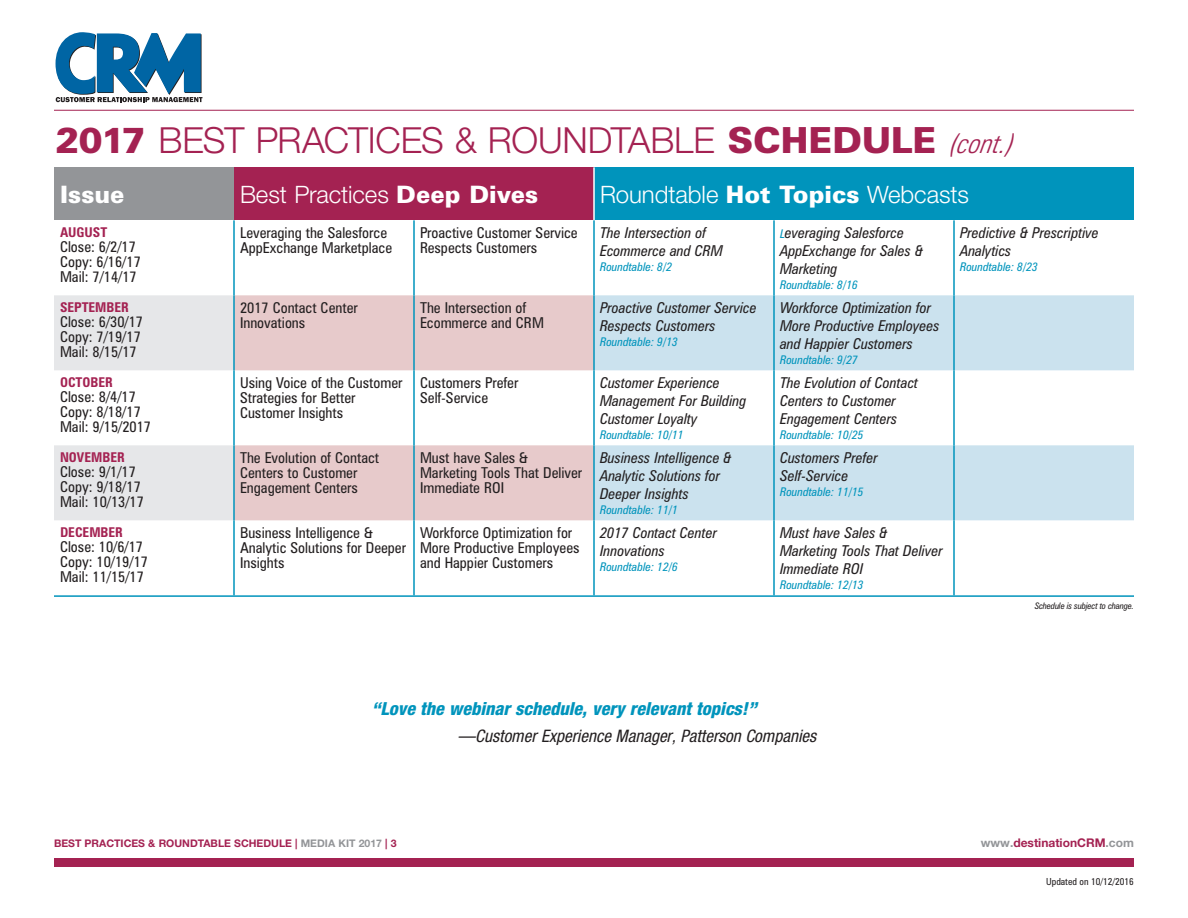
<style>
.page{position:relative;width:1188px;height:918px;background:#fff}
.page>*{position:absolute;margin:0;border:0;box-sizing:border-box;transform-origin:0 0}
.t1{font:300 36px "Helvetica Neue";letter-spacing:-.01em;color:#a42252}
.MK16_TABLE_HED{font:300 24px "Helvetica Neue";letter-spacing:-.005em;color:#fff}
.MK16_TABLE_HED-2{font:900 24px "Zurich BT";letter-spacing:.005em;color:#fff}
._2011_HEADLINE{font:italic 800 condensed 18px "Helvetica Neue";color:#0094bc}
._2011_HEADLINE-2{font:italic condensed 17.25px "Helvetica Neue";color:#231f20}
.MK16_TABLE1{font:condensed 15px/15px "Zurich BT";color:#231f20}
.MK16_TABLE1-2{font:italic condensed 15px/18px "Zurich BT";color:#231f20}
.t2{font:700 condensed 13.5px "Zurich BT";color:#a42252}
.MK16_TABLE1-3{font:italic condensed 12px "Zurich BT";color:#0094bc}
.t3{font:700 12px "Helvetica Neue";color:#a42252}
.t4{font:700 10.5px "Helvetica Neue";color:#a42252}
.t5{font:condensed 9.75px "Zurich BT";color:#231f20}
.t6{font:italic condensed 9px "Zurich BT";letter-spacing:-.02em;color:#231f20}
.s1{font-family:"Zurich BT";font-weight:900}
.s2{font-family:"Zurich BT";font-style:italic;font-stretch:condensed;font-size:27px}
.s3{font-size:12px;color:#0094bc}
.s4{color:#939598}
</style>
<div class="page">
<div style="left:54px;top:858px;width:1080px;height:8px;background:#a42252"></div>
<svg style="left:56px;top:32px;width:146px;height:70px"></svg>
<hr style="left:54px;top:110px;width:1080px;height:1px;background:#a42252">
<div style="left:54px;top:167px;width:180px;height:53px;background:#939598"></div>
<div style="left:234px;top:167px;width:360px;height:53px;background:#a42252"></div>
<div style="left:594px;top:167px;width:540px;height:53px;background:#0094bc"></div>
<svg style="left:54px;top:295px;width:179px;height:225px"></svg>
<svg style="left:235px;top:295px;width:358px;height:225px;fill:#e7cacb"></svg>
<svg style="left:595px;top:295px;width:539px;height:225px;fill:#cbe2ee"></svg>
<hr style="left:593px;top:167px;width:2px;height:53px;background:#fff">
<hr style="left:233px;top:220px;width:2px;height:75px;background:#0094bc">
<hr style="left:413px;top:220px;width:2px;height:75px;background:#0094bc">
<hr style="left:593px;top:220px;width:2px;height:75px;background:#0094bc">
<hr style="left:773px;top:220px;width:2px;height:75px;background:#0094bc">
<hr style="left:953px;top:220px;width:2px;height:75px;background:#0094bc">
<hr style="left:233px;top:295px;width:2px;height:75px;background:#0094bc">
<hr style="left:413px;top:295px;width:2px;height:75px;background:#0094bc">
<hr style="left:593px;top:295px;width:2px;height:75px;background:#0094bc">
<hr style="left:773px;top:295px;width:2px;height:75px;background:#0094bc">
<hr style="left:953px;top:295px;width:2px;height:75px;background:#0094bc">
<hr style="left:233px;top:370px;width:2px;height:75px;background:#0094bc">
<hr style="left:413px;top:370px;width:2px;height:75px;background:#0094bc">
<hr style="left:593px;top:370px;width:2px;height:75px;background:#0094bc">
<hr style="left:773px;top:370px;width:2px;height:75px;background:#0094bc">
<hr style="left:953px;top:370px;width:2px;height:75px;background:#0094bc">
<hr style="left:233px;top:445px;width:2px;height:75px;background:#0094bc">
<hr style="left:413px;top:445px;width:2px;height:75px;background:#0094bc">
<hr style="left:593px;top:445px;width:2px;height:75px;background:#0094bc">
<hr style="left:773px;top:445px;width:2px;height:75px;background:#0094bc">
<hr style="left:953px;top:445px;width:2px;height:75px;background:#0094bc">
<hr style="left:233px;top:520px;width:2px;height:75px;background:#0094bc">
<hr style="left:413px;top:520px;width:2px;height:75px;background:#0094bc">
<hr style="left:593px;top:520px;width:2px;height:75px;background:#0094bc">
<hr style="left:773px;top:520px;width:2px;height:75px;background:#0094bc">
<hr style="left:953px;top:520px;width:2px;height:75px;background:#0094bc">
<hr style="left:54px;top:595px;width:180px;height:2px;background:#0094bc">
<hr style="left:234px;top:595px;width:180px;height:2px;background:#0094bc">
<hr style="left:414px;top:595px;width:180px;height:2px;background:#0094bc">
<hr style="left:594px;top:595px;width:180px;height:2px;background:#0094bc">
<hr style="left:774px;top:595px;width:180px;height:2px;background:#0094bc">
<hr style="left:954px;top:595px;width:180px;height:2px;background:#0094bc">
<p class="t1" style="left:56px;top:118px;width:969px"><span class="s1">2017</span> BEST PRACTICES &amp; ROUNDTABLE <span class="s1">SCHEDULE</span> <span class="s2">(cont.)</span></p>
<p class="MK16_TABLE_HED-2" style="left:60px;top:180px;width:66px">Issue</p>
<p class="MK16_TABLE_HED" style="left:240px;top:180px;width:300px">Best Practices <span class="s1">Deep Dives</span></p>
<p class="MK16_TABLE_HED" style="left:600px;top:180px;width:370px">Roundtable <span class="s1">Hot Topics</span> Webcasts</p>
<p class="t2" style="left:60px;top:224px;width:49px">AUGUST</p>
<p class="MK16_TABLE1" style="left:60px;top:239px;width:77px">Close: 6/2/17</p>
<p class="MK16_TABLE1" style="left:60px;top:254px;width:82px">Copy: 6/16/17</p>
<p class="MK16_TABLE1" style="left:60px;top:269px;width:78px">Mail: 7/14/17</p>
<p class="MK16_TABLE1" style="left:240px;top:225px;width:154px">Leveraging the Salesforce<br>AppExchange Marketplace</p>
<p class="MK16_TABLE1" style="left:420px;top:225px;width:159px">Proactive Customer Service<br>Respects Customers</p>
<p class="MK16_TABLE1-2" style="left:600px;top:223px;width:125px">The Intersection of<br>Ecommerce and CRM</p>
<p class="MK16_TABLE1-3" style="left:600px;top:259px;width:74px">Roundtable: 8/2</p>
<p class="MK16_TABLE1-2" style="left:780px;top:223px;width:145px"><span class="s3">L</span>everaging Salesforce<br>AppExchange for Sales &amp;<br>Marketing</p>
<p class="MK16_TABLE1-3" style="left:780px;top:277px;width:79px">Roundtable: 8/16</p>
<p class="MK16_TABLE1-2" style="left:960px;top:223px;width:140px">Predictive &amp; Prescriptive<br>Analytics</p>
<p class="MK16_TABLE1-3" style="left:960px;top:259px;width:79px">Roundtable: 8/23</p>
<p class="t2" style="left:60px;top:299px;width:70px">SEPTEMBER</p>
<p class="MK16_TABLE1" style="left:60px;top:314px;width:85px">Close: 6/30/17</p>
<p class="MK16_TABLE1" style="left:60px;top:329px;width:82px">Copy: 7/19/17</p>
<p class="MK16_TABLE1" style="left:60px;top:344px;width:78px">Mail: 8/15/17</p>
<p class="t2" style="left:60px;top:374px;width:54px">OCTOBER</p>
<p class="MK16_TABLE1" style="left:60px;top:389px;width:77px">Close: 8/4/17</p>
<p class="MK16_TABLE1" style="left:60px;top:404px;width:82px">Copy: 8/18/17</p>
<p class="MK16_TABLE1" style="left:60px;top:419px;width:93px">Mail: 9/15/2017</p>
<p class="t2" style="left:60px;top:449px;width:66px">NOVEMBER</p>
<p class="MK16_TABLE1" style="left:60px;top:464px;width:77px">Close: 9/1/17</p>
<p class="MK16_TABLE1" style="left:60px;top:479px;width:82px">Copy: 9/18/17</p>
<p class="MK16_TABLE1" style="left:60px;top:494px;width:85px">Mail: 10/13/17</p>
<p class="t2" style="left:60px;top:524px;width:64px">DECEMBER</p>
<p class="MK16_TABLE1" style="left:60px;top:539px;width:85px">Close: 10/6/17</p>
<p class="MK16_TABLE1" style="left:60px;top:554px;width:90px">Copy: 10/19/17</p>
<p class="MK16_TABLE1" style="left:60px;top:569px;width:85px">Mail: 11/15/17</p>
<p class="MK16_TABLE1" style="left:240px;top:300px;width:119px">2017 Contact Center<br>Innovations</p>
<p class="MK16_TABLE1" style="left:420px;top:300px;width:125px">The Intersection of<br>Ecommerce and CRM</p>
<p class="MK16_TABLE1-2" style="left:600px;top:298px;width:158px">Proactive Customer Service<br>Respects Customers</p>
<p class="MK16_TABLE1-3" style="left:600px;top:334px;width:79px">Roundtable: 9/13</p>
<p class="MK16_TABLE1" style="left:240px;top:375px;width:164px">Using Voice of the Customer<br>Strategies for Better<br>Customer Insights</p>
<p class="MK16_TABLE1" style="left:420px;top:375px;width:100px">Customers Prefer<br>Self‑Service</p>
<p class="MK16_TABLE1-2" style="left:600px;top:373px;width:148px">Customer Experience<br>Management For Building<br>Customer Loyalty</p>
<p class="MK16_TABLE1-3" style="left:600px;top:427px;width:85px">Roundtable: 10/11</p>
<p class="MK16_TABLE1" style="left:240px;top:450px;width:141px">The Evolution of Contact<br>Centers to Customer<br>Engagement Centers</p>
<p class="MK16_TABLE1" style="left:420px;top:450px;width:164px">Must have Sales &amp;<br>Marketing Tools That Deliver<br>Immediate ROI</p>
<p class="MK16_TABLE1-2" style="left:600px;top:448px;width:133px">Business Intelligence &amp;<br>Analytic Solutions for<br>Deeper Insights</p>
<p class="MK16_TABLE1-3" style="left:600px;top:502px;width:79px">Roundtable: 11/1</p>
<p class="MK16_TABLE1" style="left:240px;top:525px;width:168px">Business Intelligence &amp;<br>Analytic Solutions for Deeper<br>Insights</p>
<p class="MK16_TABLE1" style="left:420px;top:525px;width:161px">Workforce Optimization for<br>More Productive Employees and Happier Customers</p>
<p class="MK16_TABLE1-2" style="left:600px;top:523px;width:119px">2017 Contact Center<br>Innovations</p>
<p class="MK16_TABLE1-3" style="left:600px;top:559px;width:79px">Roundtable: 12/6</p>
<p class="MK16_TABLE1-2" style="left:780px;top:298px;width:161px">Workforce Optimization for<br>More Productive Employees and Happier Customers</p>
<p class="MK16_TABLE1-3" style="left:780px;top:352px;width:79px">Roundtable: 9/27</p>
<p class="MK16_TABLE1-2" style="left:780px;top:373px;width:140px">The Evolution of Contact<br>Centers to Customer<br>Engagement Centers</p>
<p class="MK16_TABLE1-3" style="left:780px;top:427px;width:85px">Roundtable: 10/25</p>
<p class="MK16_TABLE1-2" style="left:780px;top:448px;width:99px">Customers Prefer<br>Self‑Service</p>
<p class="MK16_TABLE1-3" style="left:780px;top:484px;width:85px">Roundtable: 11/15</p>
<p class="MK16_TABLE1-2" style="left:780px;top:523px;width:164px">Must have Sales &amp;<br>Marketing Tools That Deliver<br>Immediate ROI</p>
<p class="MK16_TABLE1-3" style="left:780px;top:577px;width:85px">Roundtable: 12/13</p>
<p class="_2011_HEADLINE" style="left:372px;top:697px;width:386px">“Love the webinar schedule, very relevant topics!”</p>
<p class="_2011_HEADLINE-2" style="left:458px;top:726px;width:360px">—Customer Experience Manager, Patterson Companies</p>
<p class="t6" style="left:1035px;top:600px;width:101px">Schedule is subject to change.</p>
<p class="t4" style="left:54px;top:837px;width:344px">BEST PRACTICES &amp; ROUNDTABLE SCHEDULE | <span class="s4">MEDIA KIT 2017</span> | 3</p>
<p class="t3" style="left:981px;top:836px;width:155px"><span class="s4">www.</span>destinationCRM<span class="s4">.com</span></p>
<p class="t5" style="left:1046px;top:875px;width:89px">Updated on 10/12/2016</p>
</div>
